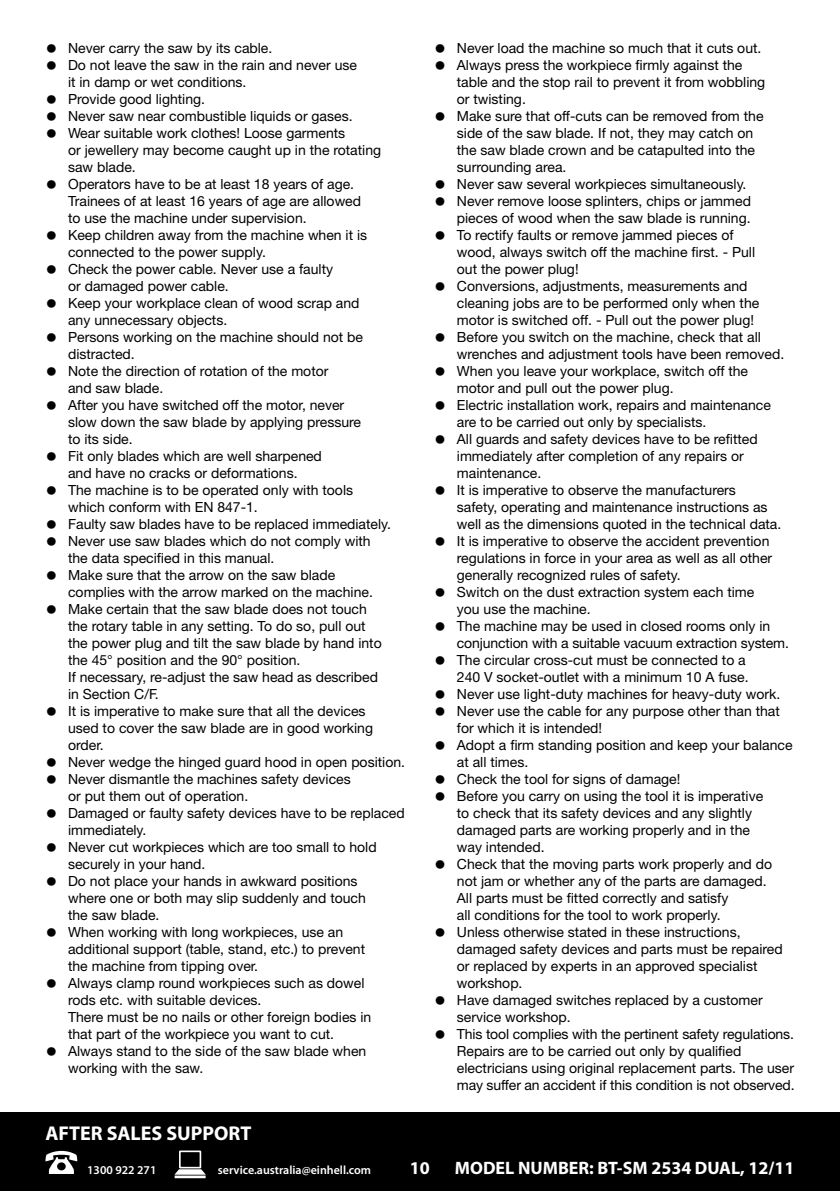
<style>
.page{position:relative;width:840px;height:1191px;background:#fff}
.page>*{position:absolute;margin:0;border:0;box-sizing:border-box;transform-origin:0 0}
.t1{font:700 20px "Myriad Pro";color:#fff}
.t2{font:700 18px "Myriad Pro";color:#fff}
.t3{font:14px/17px "Helvetica Neue LT";color:#000}
.t4{font:600 12px "Myriad Pro";color:#fff}
.s1{font-size:24px}
</style>
<div class="page">
<div style="left:0;top:1112px;width:839px;height:79px;background:#000"></div>
<svg style="left:174px;top:1150px;width:32px;height:28px"></svg>
<svg style="left:45px;top:1150px;width:32px;height:24px"></svg>
<p class="t3" style="left:45px;top:39px;width:228px"><span class="s1">•</span> Never carry the saw by its cable.</p>
<p class="t3" style="left:68px;top:56px;width:290px;text-indent:-23px"><span class="s1">•</span> Do not leave the saw in the rain and never use it in damp or wet conditions.</p>
<p class="t3" style="left:45px;top:90px;width:161px"><span class="s1">•</span> Provide good lighting.</p>
<p class="t3" style="left:45px;top:107px;width:308px"><span class="s1">•</span> Never saw near combustible liquids or gases.</p>
<p class="t3" style="left:68px;top:124px;width:314px;text-indent:-23px"><span class="s1">•</span> Wear suitable work clothes! Loose garments<br>or jewellery may become caught up in the rotating saw blade.</p>
<p class="t3" style="left:68px;top:175px;width:294px;text-indent:-23px"><span class="s1">•</span> Operators have to be at least 18 years of age.<br>Trainees of at least 16 years of age are allowed to use the machine under supervision.</p>
<p class="t3" style="left:68px;top:226px;width:300px;text-indent:-23px"><span class="s1">•</span> Keep children away from the machine when it is connected to the power supply.</p>
<p class="t3" style="left:68px;top:260px;width:266px;text-indent:-23px"><span class="s1">•</span> Check the power cable. Never use a faulty or damaged power cable.</p>
<p class="t3" style="left:68px;top:294px;width:293px;text-indent:-23px"><span class="s1">•</span> Keep your workplace clean of wood scrap and any unnecessary objects.</p>
<p class="t3" style="left:68px;top:328px;width:296px;text-indent:-23px"><span class="s1">•</span> Persons working on the machine should not be distracted.</p>
<p class="t3" style="left:68px;top:362px;width:262px;text-indent:-23px"><span class="s1">•</span> Note the direction of rotation of the motor and saw blade.</p>
<p class="t3" style="left:68px;top:396px;width:294px;text-indent:-23px"><span class="s1">•</span> After you have switched off the motor, never slow down the saw blade by applying pressure to its side.</p>
<p class="t3" style="left:45px;top:447px;width:278px;text-align:center"><span class="s1">•</span> Fit only blades which are well sharpened and have no cracks or deformations.</p>
<p class="t3" style="left:68px;top:481px;width:286px;text-indent:-23px"><span class="s1">•</span> The machine is to be operated only with tools which conform with EN 847-1.</p>
<p class="t3" style="left:45px;top:515px;width:347px"><span class="s1">•</span> Faulty saw blades have to be replaced immediately.</p>
<p class="t3" style="left:68px;top:532px;width:304px;text-indent:-23px"><span class="s1">•</span> Never use saw blades which do not comply with the data specified in this manual.</p>
<p class="t3" style="left:68px;top:566px;width:306px;text-indent:-23px"><span class="s1">•</span> Make sure that the arrow on the saw blade complies with the arrow marked on the machine.</p>
<p class="t3" style="left:68px;top:600px;width:315px;text-indent:-23px"><span class="s1">•</span> Make certain that the saw blade does not touch the rotary table in any setting. To do so, pull out the power plug and tilt the saw blade by hand into the 45° position and the 90° position.<br>If necessary, re-adjust the saw head as described in Section C/F.</p>
<p class="t3" style="left:68px;top:702px;width:306px;text-indent:-23px"><span class="s1">•</span> It is imperative to make sure that all the devices used to cover the saw blade are in good working order.</p>
<p class="t3" style="left:45px;top:753px;width:361px"><span class="s1">•</span> Never wedge the hinged guard hood in open position.</p>
<p class="t3" style="left:68px;top:770px;width:284px;text-indent:-23px"><span class="s1">•</span> Never dismantle the machines safety devices or put them out of operation.</p>
<p class="t3" style="left:68px;top:804px;width:338px;text-indent:-23px"><span class="s1">•</span> Damaged or faulty safety devices have to be replaced immediately.</p>
<p class="t3" style="left:68px;top:838px;width:310px;text-indent:-23px"><span class="s1">•</span> Never cut workpieces which are too small to hold securely in your hand.</p>
<p class="t3" style="left:68px;top:872px;width:299px;text-indent:-23px"><span class="s1">•</span> Do not place your hands in awkward positions where one or both may slip suddenly and touch the saw blade.</p>
<p class="t3" style="left:68px;top:923px;width:298px;text-indent:-23px"><span class="s1">•</span> When working with long workpieces, use an additional support (table, stand, etc.) to prevent the machine from tipping over.</p>
<p class="t3" style="left:68px;top:974px;width:304px;text-indent:-23px"><span class="s1">•</span> Always clamp round workpieces such as dowel rods etc. with suitable devices.<br>There must be no nails or other foreign bodies in that part of the workpiece you want to cut.</p>
<p class="t3" style="left:68px;top:1042px;width:299px;text-indent:-23px"><span class="s1">•</span> Always stand to the side of the saw blade when working with the saw.</p>
<p class="t3" style="left:434px;top:39px;width:328px"><span class="s1">•</span> Never load the machine so much that it cuts out.</p>
<p class="t3" style="left:456px;top:56px;width:310px;text-indent:-23px"><span class="s1">•</span> Always press the workpiece firmly against the table and the stop rail to prevent it from wobbling or twisting.</p>
<p class="t3" style="left:456px;top:107px;width:308px;text-indent:-23px"><span class="s1">•</span> Make sure that off-cuts can be removed from the side of the saw blade. If not, they may catch on the saw blade crown and be catapulted into the surrounding area.</p>
<p class="t3" style="left:434px;top:175px;width:314px"><span class="s1">•</span> Never saw several workpieces simultaneously.</p>
<p class="t3" style="left:434px;top:192px;width:318px;text-align:right"><span class="s1">•</span> Never remove loose splinters, chips or jammed pieces of wood when the saw blade is running.</p>
<p class="t3" style="left:456px;top:226px;width:299px;text-indent:-23px"><span class="s1">•</span> To rectify faults or remove jammed pieces of wood, always switch off the machine first. - Pull out the power plug!</p>
<p class="t3" style="left:456px;top:277px;width:304px;text-indent:-23px"><span class="s1">•</span> Conversions, adjustments, measurements and cleaning jobs are to be performed only when the motor is switched off. - Pull out the power plug!</p>
<p class="t3" style="left:456px;top:328px;width:329px;text-indent:-23px"><span class="s1">•</span> Before you switch on the machine, check that all wrenches and adjustment tools have been removed.</p>
<p class="t3" style="left:456px;top:362px;width:292px;text-indent:-23px"><span class="s1">•</span> When you leave your workplace, switch off the motor and pull out the power plug.</p>
<p class="t3" style="left:456px;top:396px;width:315px;text-indent:-23px"><span class="s1">•</span> Electric installation work, repairs and maintenance are to be carried out only by specialists.</p>
<p class="t3" style="left:456px;top:430px;width:302px;text-indent:-23px"><span class="s1">•</span> All guards and safety devices have to be refitted immediately after completion of any repairs or maintenance.</p>
<p class="t3" style="left:456px;top:481px;width:326px;text-indent:-23px"><span class="s1">•</span> It is imperative to observe the manufacturers<br>safety, operating and maintenance instructions as well as the dimensions quoted in the technical data.</p>
<p class="t3" style="left:456px;top:532px;width:317px;text-indent:-23px"><span class="s1">•</span> It is imperative to observe the accident prevention regulations in force in your area as well as all other generally recognized rules of safety.</p>
<p class="t3" style="left:456px;top:583px;width:299px;text-indent:-23px"><span class="s1">•</span> Switch on the dust extraction system each time you use the machine.</p>
<p class="t3" style="left:456px;top:617px;width:333px;text-indent:-23px"><span class="s1">•</span> The machine may be used in closed rooms only in conjunction with a suitable vacuum extraction system.</p>
<p class="t3" style="left:434px;top:651px;width:316px;text-align:right"><span class="s1">•</span> The circular cross-cut must be connected to a<br>240 V socket-outlet with a minimum 10 A fuse.</p>
<p class="t3" style="left:434px;top:685px;width:347px"><span class="s1">•</span> Never use light-duty machines for heavy-duty work.</p>
<p class="t3" style="left:456px;top:702px;width:324px;text-indent:-23px"><span class="s1">•</span> Never use the cable for any purpose other than that for which it is intended!</p>
<p class="t3" style="left:456px;top:736px;width:337px;text-indent:-23px"><span class="s1">•</span> Adopt a firm standing position and keep your balance at all times.</p>
<p class="t3" style="left:434px;top:770px;width:247px"><span class="s1">•</span> Check the tool for signs of damage!</p>
<p class="t3" style="left:456px;top:787px;width:307px;text-indent:-23px"><span class="s1">•</span> Before you carry on using the tool it is imperative to check that its safety devices and any slightly damaged parts are working properly and in the way intended.</p>
<p class="t3" style="left:456px;top:855px;width:316px;text-indent:-23px"><span class="s1">•</span> Check that the moving parts work properly and do not jam or whether any of the parts are damaged.<br>All parts must be fitted correctly and satisfy<br>all conditions for the tool to work properly.</p>
<p class="t3" style="left:456px;top:923px;width:327px;text-indent:-23px"><span class="s1">•</span> Unless otherwise stated in these instructions, damaged safety devices and parts must be repaired or replaced by experts in an approved specialist workshop.</p>
<p class="t3" style="left:456px;top:991px;width:307px;text-indent:-23px"><span class="s1">•</span> Have damaged switches replaced by a customer service workshop.</p>
<p class="t3" style="left:456px;top:1025px;width:339px;text-indent:-23px"><span class="s1">•</span> This tool complies with the pertinent safety regulations.<br>Repairs are to be carried out only by qualified electricians using original replacement parts. The user may suffer an accident if this condition is not observed.</p>
<h1 class="t1" style="left:45px;top:1120px;width:207px">AFTER SALES SUPPORT</h1>
<p class="t4" style="left:87px;top:1162px;width:71px">1300 922 271</p>
<p class="t4" style="left:218px;top:1162px;width:155px">service.australia@einhell.com</p>
<p class="t2" style="left:410px;top:1156px;width:21px">10</p>
<p class="t2" style="left:454px;top:1156px;width:341px">MODEL NUMBER: BT-SM 2534 DUAL, 12/11</p>
</div>
